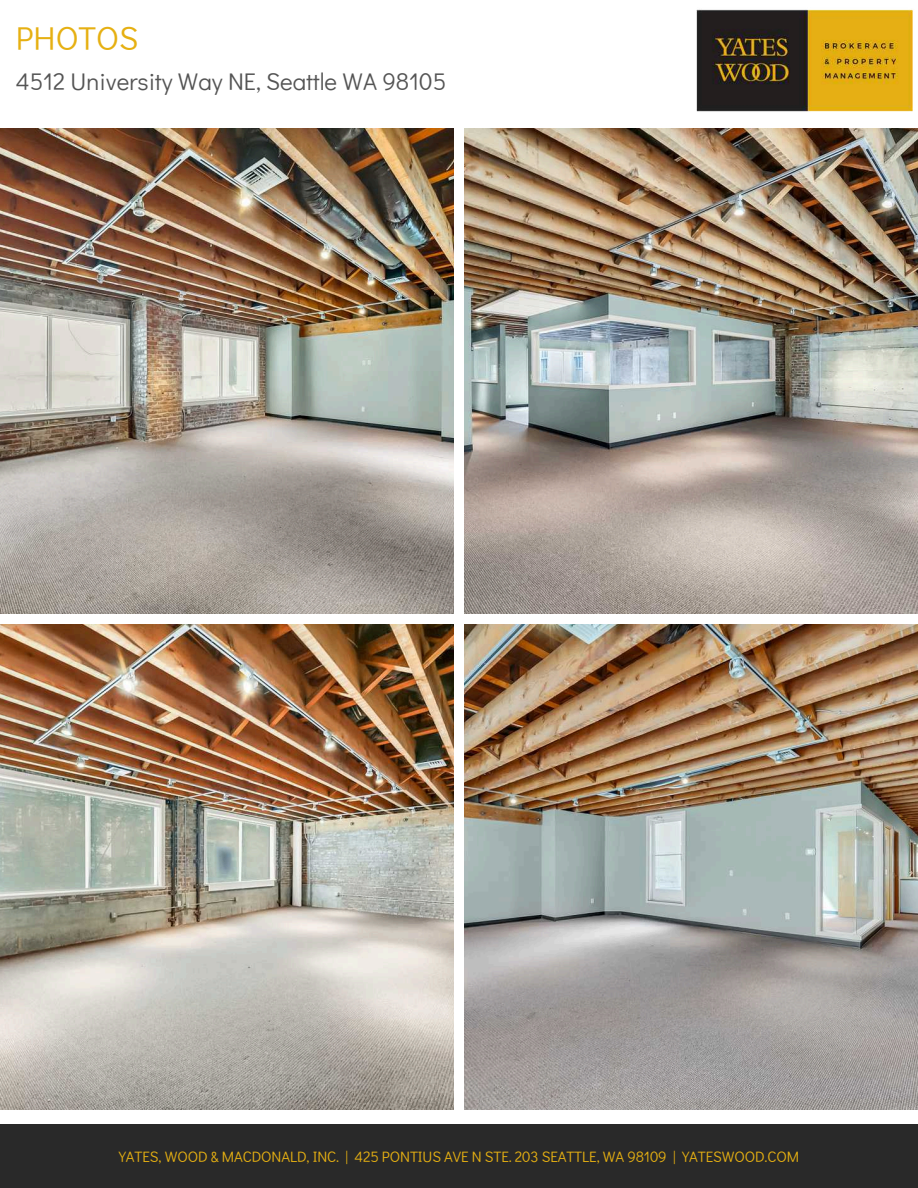
<style>
.page{position:relative;width:918px;height:1188px;background:#fff}
.page>*{position:absolute;margin:0;border:0;box-sizing:border-box;transform-origin:0 0}
.t1{font:33px "Didact Gothic";color:#e6b012}
.t2{font:24px "Didact Gothic";color:#545454}
.t3{font:15px "Didact Gothic";letter-spacing:-.005em;color:#e6b012}
</style>
<div class="page">
<img style="left:0;top:129px;width:453px;height:484px">
<img style="left:465px;top:129px;width:453px;height:484px">
<img style="left:0;top:625px;width:453px;height:485px">
<img style="left:465px;top:625px;width:453px;height:485px">
<div style="left:0;top:1125px;width:918px;height:63px;background:#292929"></div>
<img style="left:696px;top:9px;width:217px;height:103px">
<p class="t1" style="left:16px;top:16px;width:124px">PHOTOS</p>
<p class="t2" style="left:16px;top:65px;width:432px">4512 University Way NE, Seattle WA 98105</p>
<h1 class="t3" style="left:119px;top:1146px;width:682px">YATES, WOOD &amp; MACDONALD, INC. | 425 PONTIUS AVE N STE. 203 SEATTLE, WA 98109 | YATESWOOD.COM</h1>
</div>
